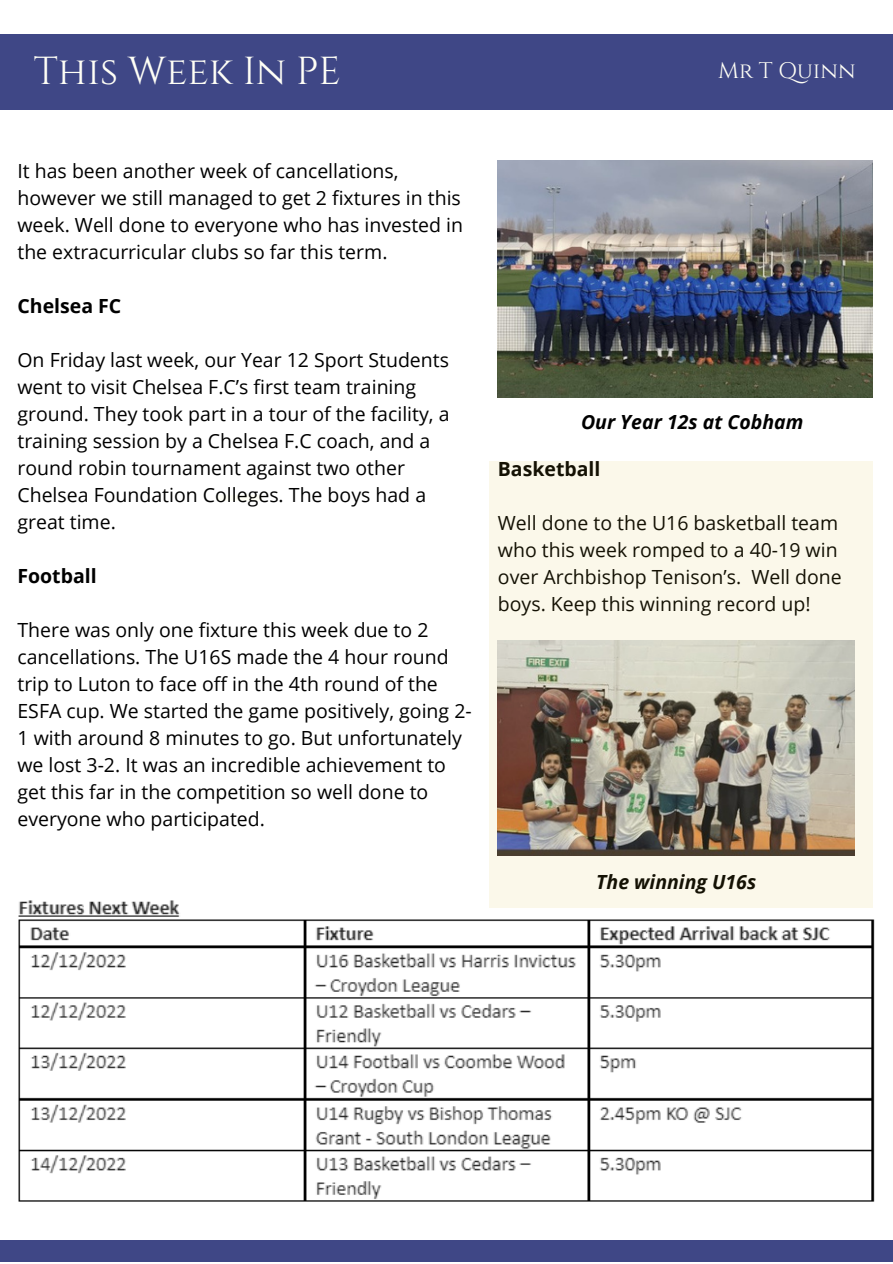
<style>
.page{position:relative;width:893px;height:1264px;background:#fff}
.page>*{position:absolute;margin:0;border:0;box-sizing:border-box;transform-origin:0 0}
.t1{font:39px "Cinzel";color:#fffff6}
.t2{font:22.5px "Cinzel";color:#fffff6}
.t3{font:19.5px/27px "Open Sans";color:#000}
.t4{font:italic 700 19.5px "Open Sans";color:#000}
.t5{font:700 19.5px "Open Sans";color:#000}
</style>
<div class="page">
<div style="left:0;top:1240px;width:892px;height:21px;background:#3f4786"></div>
<div style="left:217px;top:495px;width:45px;height:5px;background:#fffff6"></div>
<div style="left:0;top:35px;width:892px;height:75px;background:#3f4786"></div>
<img style="left:18px;top:895px;width:857px;height:307px">
<img style="left:498px;top:160px;width:374px;height:237px">
<svg style="left:489px;top:461px;width:383px;height:446px;background:#d0cabb"></svg>
<h1 class="t1" style="left:34px;top:46px;width:309px">This Week In PE</h1>
<p class="t2" style="left:718px;top:56px;width:139px">Mr T Quinn</p>
<p class="t3" style="left:17px;top:157px;width:447px">It has been another week of cancellations, however we still managed to get 2 fixtures in this week. Well done to everyone who has invested in the extracurricular clubs so far this term.</p>
<p class="t5" style="left:17px;top:292px;width:105px">Chelsea FC</p>
<p class="t3" style="left:17px;top:346px;width:433px">On Friday last week, our Year 12 Sport Students went to visit Chelsea F.C’s first team training ground. They took part in a tour of the facility, a training session by a Chelsea F.C coach, and a round robin tournament against two other Chelsea Foundation Colleges. The boys had a great time.</p>
<p class="t5" style="left:17px;top:562px;width:81px">Football</p>
<p class="t3" style="left:17px;top:616px;width:455px">There was only one fixture this week due to 2 cancellations. The U16S made the 4 hour round trip to Luton to face off in the 4th round of the ESFA cup. We started the game positively, going 2- 1 with around 8 minutes to go. But unfortunately we lost 3-2. It was an incredible achievement to get this far in the competition so well done to everyone who participated.</p>
<p class="t4" style="left:581px;top:408px;width:224px">Our Year 12s at Cobham</p>
<p class="t5" style="left:498px;top:455px;width:104px">Basketball</p>
<p class="t3" style="left:498px;top:509px;width:345px">Well done to the U16 basketball team who this week romped to a 40-19 win over Archbishop Tenison’s. Well done boys. Keep this winning record up!</p>
<p class="t4" style="left:596px;top:868px;width:161px">The winning U16s</p>
</div>
